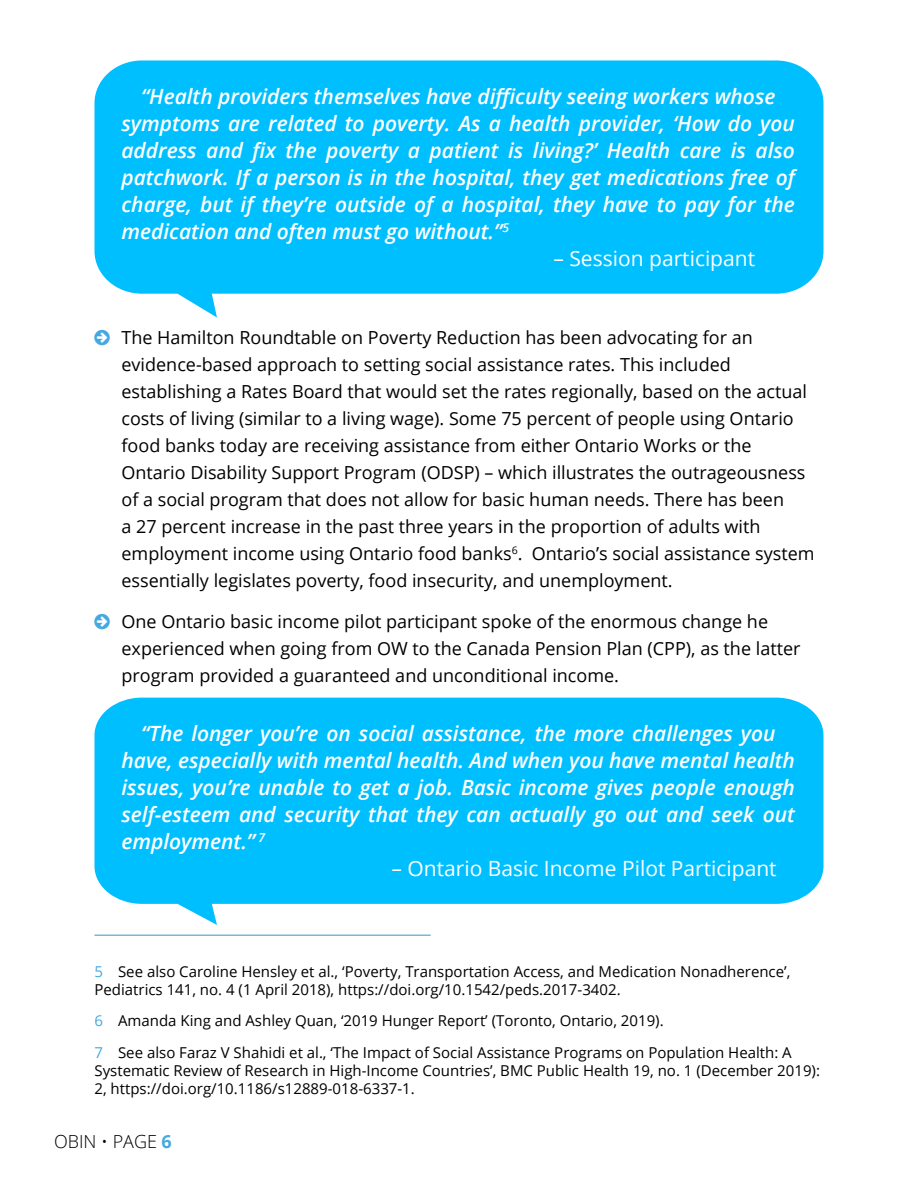
<style>
.page{position:relative;width:918px;height:1188px;background:#fff}
.page>*{position:absolute;margin:0;border:0;box-sizing:border-box;transform-origin:0 0}
.t1{font:italic 600 21px/27px "Open Sans";color:#fff}
.t2{font:21px "Open Sans";color:#fff}
.t3{font:18px/27px "Open Sans";color:#000}
.t4{font:300 18px "Open Sans";color:#000}
.t5{font:15px/18px "Open Sans";color:#000}
.s1{color:#45a9e0}
.s2{font-weight:700;color:#45a9e0}
</style>
<div class="page">
<hr style="left:94px;top:935px;width:337px;height:1px;background:#3b91bf">
<svg style="left:94px;top:698px;width:730px;height:227px;background:#19c5ff"></svg>
<svg style="left:94px;top:60px;width:730px;height:258px;background:#1ac5ff"></svg>
<p class="t1" style="left:121px;top:82px;width:675px;text-indent:20px">“Health providers themselves have difficulty seeing workers whose symptoms are related to poverty. As a health provider, ‘How do you address and fix the poverty a patient is living?’ Health care is also patchwork. If a person is in the hospital, they get medications free of charge, but if they’re outside of a hospital, they have to pay for the medication and often must go without.”<sup>5</sup></p>
<p class="t2" style="left:554px;top:244px;width:203px">– Session participant</p>
<p class="t3" style="left:121px;top:324px;width:695px">The Hamilton Roundtable on Poverty Reduction has been advocating for an evidence-based approach to setting social assistance rates. This included establishing a Rates Board that would set the rates regionally, based on the actual costs of living (similar to a living wage). Some 75 percent of people using Ontario food banks today are receiving assistance from either Ontario Works or the Ontario Disability Support Program (ODSP) – which illustrates the outrageousness of a social program that does not allow for basic human needs. There has been<br>a 27 percent increase in the past three years in the proportion of adults with employment income using Ontario food banks<sup>6</sup>. Ontario’s social assistance system essentially legislates poverty, food insecurity, and unemployment.</p>
<p class="t3" style="left:121px;top:607px;width:681px">One Ontario basic income pilot participant spoke of the enormous change he experienced when going from OW to the Canada Pension Plan (CPP), as the latter program provided a guaranteed and unconditional income.</p>
<p class="t1" style="left:121px;top:719px;width:675px;text-indent:20px">“The longer you’re on social assistance, the more challenges you have, especially with mental health. And when you have mental health issues, you’re unable to get a job. Basic income gives people enough self-esteem and security that they can actually go out and seek out employment.” <sup>7</sup></p>
<p class="t2" style="left:392px;top:854px;width:387px">– Ontario Basic Income Pilot Participant</p>
<p class="t5" style="left:94px;top:962px;width:697px"><span class="s1">5</span> See also Caroline Hensley et al., ‘Poverty, Transportation Access, and Medication Nonadherence’,<br>Pediatrics 141, no. 4 (1 April 2018), https://doi.org/10.1542/peds.2017-3402.</p>
<p class="t5" style="left:94px;top:1004px;width:699px;line-height:31.5px"><span class="s1">6</span> Amanda King and Ashley Quan, ‘2019 Hunger Report’ (Toronto, Ontario, 2019).<br><span class="s1">7</span> See also Faraz V Shahidi et al., ‘The Impact of Social Assistance Programs on Population Health: A</p>
<p class="t5" style="left:94px;top:1061px;width:727px">Systematic Review of Research in High-Income Countries’, BMC Public Health 19, no. 1 (December 2019):<br>2, https://doi.org/10.1186/s12889-018-6337-1.</p>
<p class="t4" style="left:54px;top:1129px;width:119px">OBIN • PAGE <span class="s2">6</span></p>
</div>
